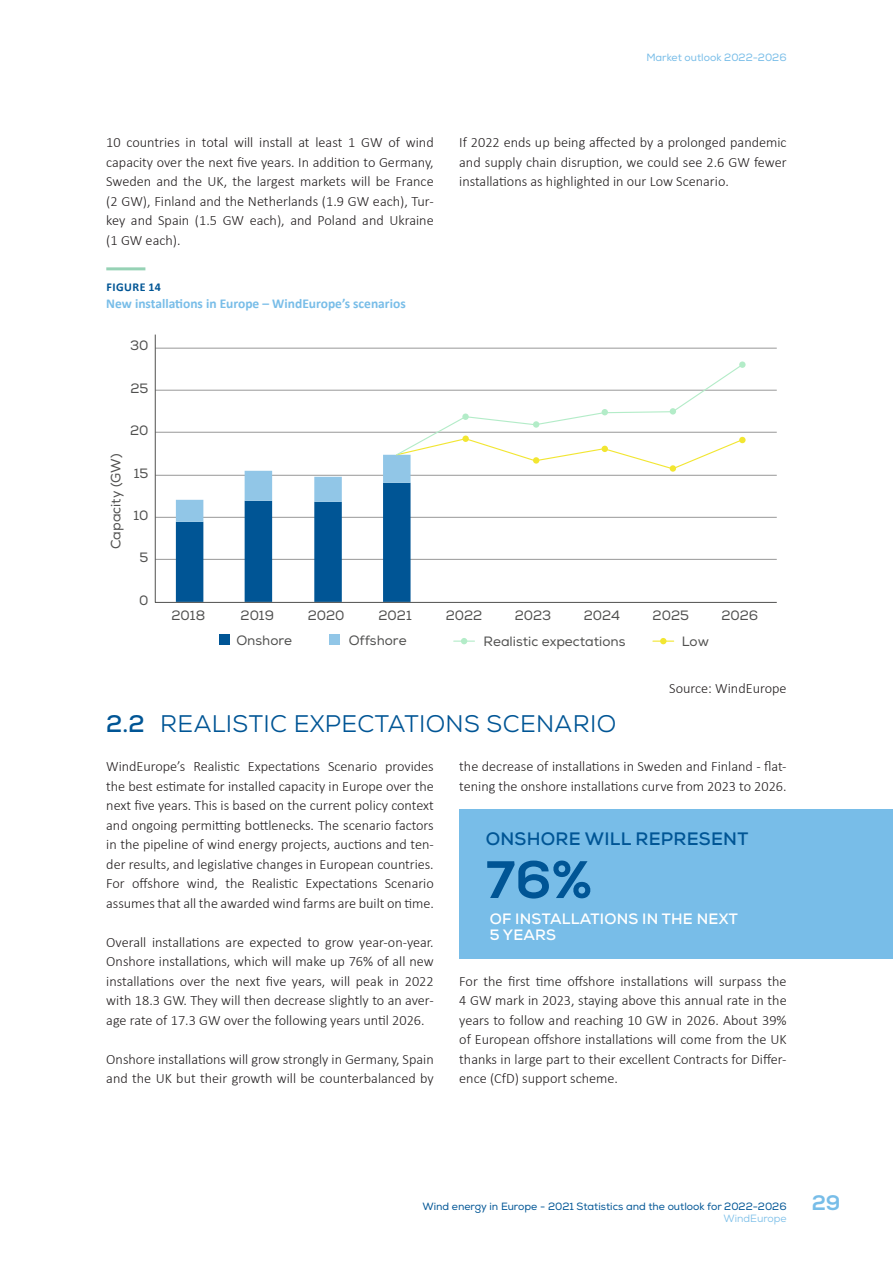
<style>
.page{position:relative;width:893px;height:1263px;background:#fff}
.page>*{position:absolute;margin:0;border:0;box-sizing:border-box;transform-origin:0 0}
.t1{font:52.5px "Nexa X Bold";color:#005595}
.WE_-_Header_title{font:24px "Nexa";letter-spacing:.015em;color:#005595}
.t2{font:700 18px "Nexa";letter-spacing:.015em;color:#005595}
.t3{font:700 15px/16.5px "Nexa";letter-spacing:.015em;color:#fff}
.WE_-_Body_text_norma{font:300 14.25px/19.5px "Calibri";color:#231f20;text-align:justify}
.t4{font:13.5px "Nexa";color:#50504f}
.WE_-_Figure_descript{font:700 13.5px "Calibri";color:#78bde8}
.WE_-_Figure_number{font:700 12px "Calibri";letter-spacing:.04em;color:#005595}
.t5{font:10.5px/12.6px "Nexa";color:#005595}
.t6{font:10.5px "Nexa";color:#78bde8}
.s1{font-weight:700}
.s2{font-family:"Nexa X Bold";font-size:21px;color:#78bde8}
.s3{color:#78bde8}
</style>
<div class="page">
<hr style="left:106px;top:267px;width:39px;height:3px;background:#96d2b5">
<hr style="left:653px;top:640px;width:21px;height:2px;background:#f2e631">
<svg style="left:660px;top:638px;width:6px;height:6px"></svg>
<div style="left:219px;top:635px;width:11px;height:10px;background:#005595"></div>
<div style="left:329px;top:635px;width:10px;height:10px;background:#91c6e7"></div>
<svg style="left:154px;top:334px;width:623px;height:269px"></svg>
<hr style="left:454px;top:640px;width:20px;height:2px;background:#b3ecc8">
<svg style="left:461px;top:638px;width:6px;height:6px"></svg>
<div style="left:739px;top:437px;width:7px;height:6px;background:#f2e631;border-radius:50%"></div>
<svg style="left:176px;top:363px;width:568px;height:239px"></svg>
<div style="left:670px;top:408px;width:6px;height:7px;background:#b3ecc8;border-radius:50%"></div>
<div style="left:739px;top:361px;width:7px;height:7px;background:#b3ecc8;border-radius:50%"></div>
<div style="left:459px;top:809px;width:434px;height:150px;background:#78bde8"></div>
<p class="t6" style="left:646px;top:51px;width:142px">Market outlook 2022-2026</p>
<p class="WE_-_Body_text_norma" style="left:106px;top:132px;width:329px">10 countries in total will install at least 1 GW of wind capacity over the next five years. In addition to Germany, Sweden and the UK, the largest markets will be France (2 GW), Finland and the Netherlands (1.9 GW each), Tur&shy;key and Spain (1.5 GW each), and Poland and Ukraine (1 GW each).</p>
<p class="WE_-_Body_text_norma" style="left:459px;top:132px;width:329px">If 2022 ends up being affected by a prolonged pandemic and supply chain disruption, we could see 2.6 GW fewer installations as highlighted in our Low Scenario.</p>
<p class="WE_-_Figure_number" style="left:107px;top:279px;width:56px">FIGURE 14</p>
<p class="WE_-_Figure_descript" style="left:106px;top:294px;width:301px">New installations in Europe – WindEurope’s scenarios</p>
<p class="t4" style="left:130px;top:337px;width:20px">30</p>
<p class="t4" style="left:130px;top:380px;width:19px">25</p>
<p class="t4" style="left:130px;top:422px;width:20px">20</p>
<p class="t4" style="left:108px;top:549px;width:97px;rotate:-90deg">Capacity (GW)</p>
<p class="t4" style="left:134px;top:465px;width:16px">15</p>
<p class="t4" style="left:133px;top:507px;width:17px">10</p>
<p class="t4" style="left:140px;top:549px;width:10px">5</p>
<p class="t4" style="left:139px;top:592px;width:11px">0</p>
<p class="t4" style="left:172px;top:607px;width:35px">2018</p>
<p class="t4" style="left:241px;top:607px;width:35px">2019</p>
<p class="t4" style="left:308px;top:607px;width:38px">2020</p>
<p class="t4" style="left:378px;top:607px;width:35px">2021</p>
<p class="t4" style="left:446px;top:607px;width:38px">2022</p>
<p class="t4" style="left:515px;top:607px;width:38px">2023</p>
<p class="t4" style="left:584px;top:607px;width:38px">2024</p>
<p class="t4" style="left:653px;top:607px;width:38px">2025</p>
<p class="t4" style="left:721px;top:607px;width:38px">2026</p>
<p class="t4" style="left:236px;top:632px;width:57px">Onshore</p>
<p class="t4" style="left:349px;top:633px;width:59px">Offshore</p>
<p class="t4" style="left:483px;top:633px;width:143px">Realistic expectations</p>
<p class="t4" style="left:682px;top:633px;width:29px">Low</p>
<p class="WE_-_Body_text_norma" style="left:669px;top:678px;width:119px">Source: WindEurope</p>
<p class="WE_-_Header_title" style="left:106px;top:709px;width:511px"><span class="s1">2.2</span> REALISTIC EXPECTATIONS SCENARIO</p>
<p class="WE_-_Body_text_norma" style="left:106px;top:756px;width:329px">WindEurope’s Realistic Expectations Scenario provides the best estimate for installed capacity in Europe over the next five years. This is based on the current policy context and ongoing permitting bottlenecks. The scenario factors in the pipeline of wind energy projects, auctions and ten&shy;der results, and legislative changes in European countries.<br>For offshore wind, the Realistic Expectations Scenario assumes that all the awarded wind farms are built on time.</p>
<p class="WE_-_Body_text_norma" style="left:106px;top:931px;width:329px">Overall installations are expected to grow year-on-year.<br>Onshore installations, which will make up 76% of all new installations over the next five years, will peak in 2022 with 18.3 GW. They will then decrease slightly to an aver&shy;age rate of 17.3 GW over the following years until 2026.</p>
<p class="WE_-_Body_text_norma" style="left:106px;top:1048px;width:329px">Onshore installations will grow strongly in Germany, Spain and the UK but their growth will be counterbalanced by</p>
<p class="WE_-_Body_text_norma" style="left:459px;top:756px;width:329px">the decrease of installations in Sweden and Finland - flat&shy;tening the onshore installations curve from 2023 to 2026.</p>
<p class="t2" style="left:486px;top:828px;width:264px">ONSHORE WILL REPRESENT</p>
<p class="t1" style="left:486px;top:848px;width:108px">76%</p>
<p class="t3" style="left:490px;top:910px;width:249px">OF INSTALLATIONS IN THE NEXT<br>5 YEARS</p>
<p class="WE_-_Body_text_norma" style="left:459px;top:970px;width:329px">For the first time offshore installations will surpass the 4 GW mark in 2023, staying above this annual rate in the years to follow and reaching 10 GW in 2026. About 39% of European offshore installations will come from the UK thanks in large part to their excellent Contracts for Differ&shy;ence (CfD) support scheme.</p>
<p class="t5" style="left:723px;top:1200px;width:118px;text-indent:-301px">Wind energy in Europe - 2021 Statistics and the outlook for 2022-2026 <span class="s2">29<br></span><span class="s3">WindEurope</span></p>
</div>
